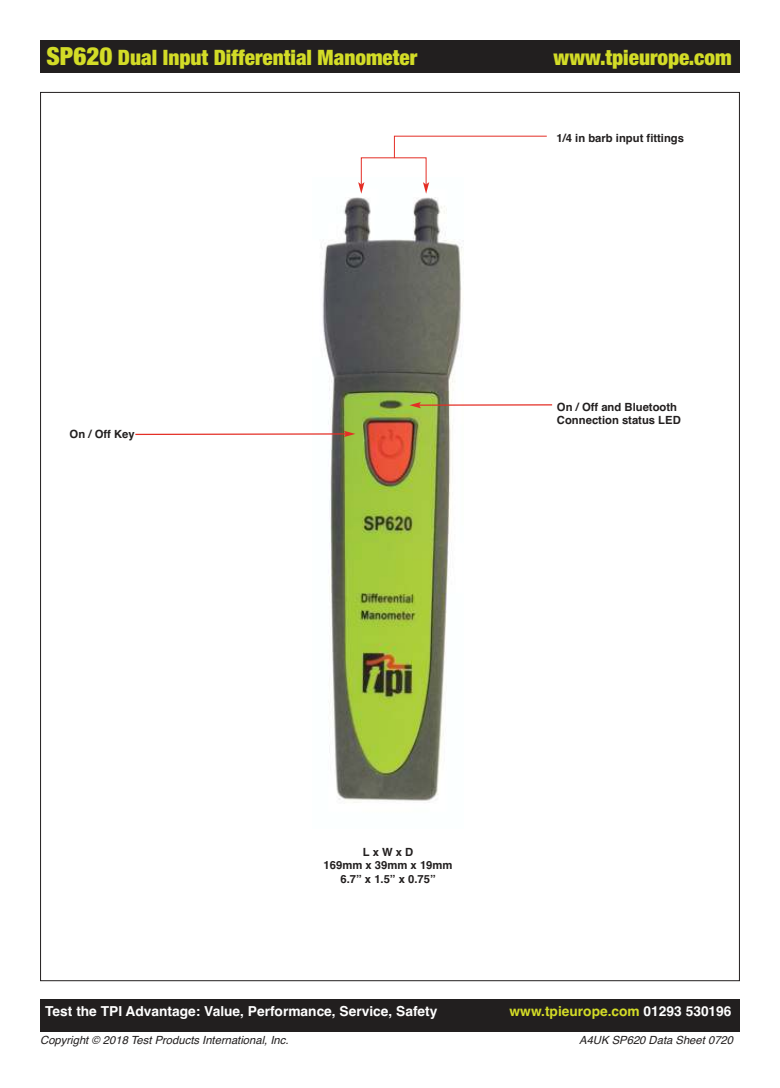
<style>
.page{position:relative;width:780px;height:1088px;background:#fff}
.page>*{position:absolute;margin:0;border:0;box-sizing:border-box;transform-origin:0 0}
.t1{font:900 condensed 21.25px "Helvetica Neue";color:#d3dc27}
.t2{font:700 13.75px "Helvetica";color:#fff}
.t3{font:700 13.75px "Helvetica";color:#d3dc27}
.t4{font:700 11.25px/13.5px "Helvetica";color:#221f1f}
.t5{font:italic 11.25px "Helvetica";color:#221f1f}
.s1{font-size:25px}
.s2{color:#fff}
</style>
<div class="page">
<div style="left:40px;top:40px;width:699px;height:33px;background:#221f1f"></div>
<img style="left:322px;top:177px;width:140px;height:626px">
<div style="left:40px;top:999px;width:699px;height:32px;background:#221f1f"></div>
<svg style="left:409px;top:402px;width:144px;height:6px"></svg>
<svg style="left:358px;top:182px;width:6px;height:12px"></svg>
<svg style="left:423px;top:182px;width:6px;height:12px"></svg>
<svg style="left:394px;top:136px;width:153px;height:23px"></svg>
<svg style="left:135px;top:431px;width:220px;height:6px"></svg>
<h1 class="t1" style="left:46px;top:49px;width:372px"><span class="s1">SP620</span> Dual Input Differential Manometer</h1>
<h1 class="t1" style="left:553px;top:49px;width:179px">www.tpieurope.com</h1>
<p class="t4" style="left:556px;top:133px;width:129px">1/4 in barb input fittings</p>
<p class="t4" style="left:70px;top:428px;width:67px">On / Off Key</p>
<p class="t4" style="left:557px;top:401px;width:125px">On / Off and Bluetooth<br>Connection status LED</p>
<p class="t4" style="left:323px;top:846px;width:130px;text-align:center">L x W x D<br>169mm x 39mm x 19mm<br>6.7” x 1.5” x 0.75”</p>
<p class="t2" style="left:45px;top:1006px;width:394px">Test the TPI Advantage: Value, Performance, Service, Safety</p>
<p class="t3" style="left:509px;top:1006px;width:223px">www.tpieurope.com <span class="s2">01293 530196</span></p>
<p class="t5" style="left:40px;top:1035px;width:250px">Copyright © 2018 Test Products International, Inc.</p>
<p class="t5" style="left:579px;top:1036px;width:155px">A4UK SP620 Data Sheet 0720</p>
</div>
